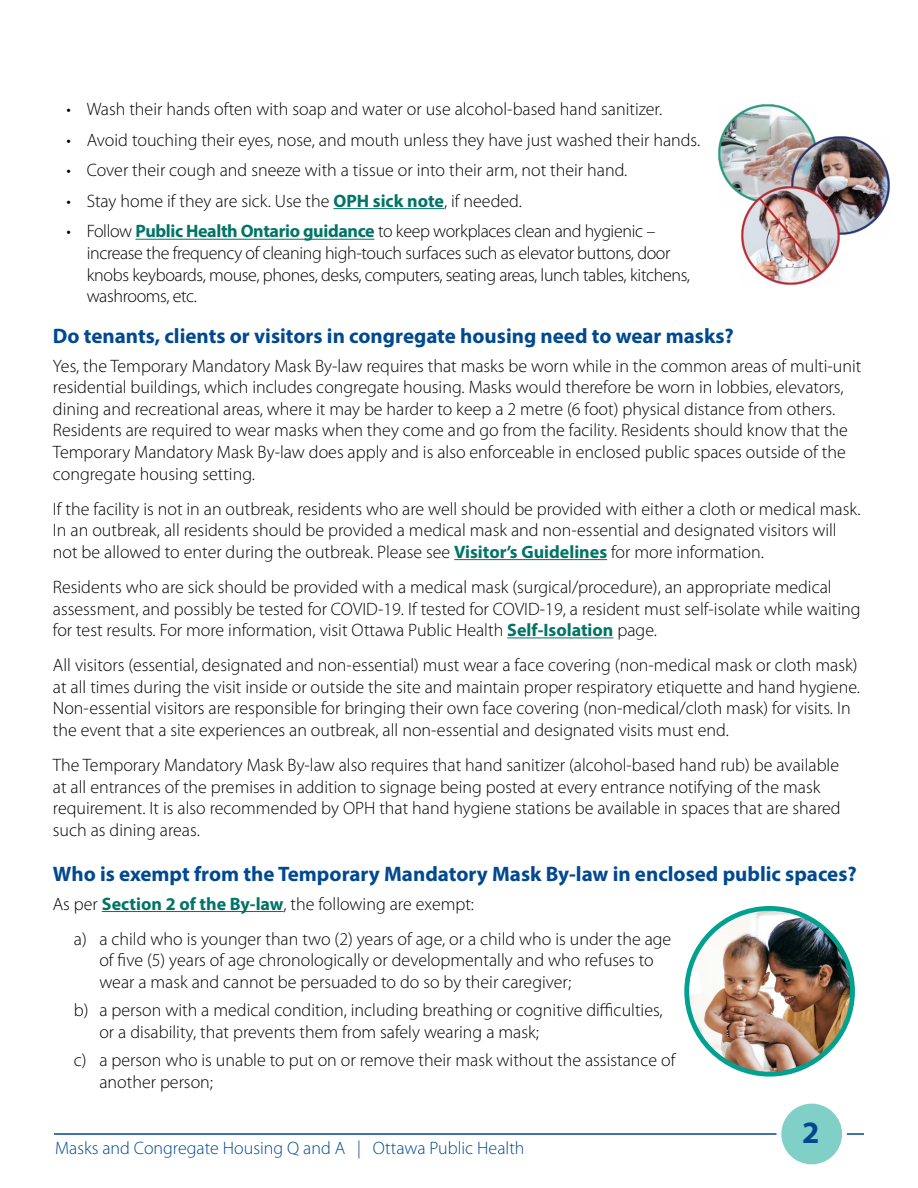
<style>
.page{position:relative;width:918px;height:1188px;background:#fff}
.page>*{position:absolute;margin:0;border:0;box-sizing:border-box;transform-origin:0 0}
.t1{font:700 31.2px "Myriad Pro";color:#004990}
.Sub_Headers__H2{font:700 21px "Myriad Pro";color:#004990}
.Body_Copy__P{font:300 18px/21.6px "Myriad Pro";color:#000}
.Body_Copy__P-2{font:300 18px/21.6px "Myriad Pro";letter-spacing:-.02em;color:#000}
.t2{font:300 18px "Myriad Pro";color:#004990}
.s1{font-weight:700;color:#007465}
</style>
<div class="page">
<hr style="left:54px;top:1133px;width:810px;height:2px;background:#004990">
<div style="left:779px;top:1101px;width:65px;height:66px;background:#80d0c7;border-radius:50%"></div>
<div style="left:777px;top:1099px;width:70px;height:70px;border:5px solid #fff;border-radius:50%"></div>
<hr style="left:333px;top:208px;width:111px;height:1px;background:#007465">
<hr style="left:135px;top:239px;width:239px;height:1px;background:#007465">
<hr style="left:454px;top:559px;width:153px;height:1px;background:#007465">
<hr style="left:507px;top:637px;width:107px;height:1px;background:#007465">
<hr style="left:102px;top:911px;width:182px;height:1px;background:#007465">
<img style="left:718px;top:104px;width:96px;height:92px">
<img style="left:791px;top:136px;width:99px;height:99px">
<img style="left:741px;top:186px;width:100px;height:99px">
<img style="left:687px;top:908px;width:166px;height:166px;border-radius:83px">
<div style="left:684px;top:906px;width:171px;height:171px;border:5px solid #00a18e;border-radius:50%"></div>
<p class="Body_Copy__P" style="left:66px;top:98px;width:597px">• Wash their hands often with soap and water or use alcohol-based hand sanitizer.</p>
<p class="Body_Copy__P" style="left:66px;top:129px;width:635px">• Avoid touching their eyes, nose, and mouth unless they have just washed their hands.</p>
<p class="Body_Copy__P" style="left:66px;top:159px;width:562px">• Cover their cough and sneeze with a tissue or into their arm, not their hand.</p>
<p class="Body_Copy__P" style="left:66px;top:190px;width:457px">• Stay home if they are sick. Use the <span class="s1">OPH sick note</span>, if needed.</p>
<p class="Body_Copy__P-2" style="left:87px;top:220px;width:605px;text-indent:-20px">• Follow <span class="s1">Public Health Ontario guidance</span> to keep workplaces clean and hygienic – increase the frequency of cleaning high-touch surfaces such as elevator buttons, door knobs keyboards, mouse, phones, desks, computers, seating areas, lunch tables, kitchens, washrooms, etc.</p>
<h2 class="Sub_Headers__H2" style="left:53px;top:322px;width:683px">Do tenants, clients or visitors in congregate housing need to wear masks?</h2>
<p class="Body_Copy__P" style="left:53px;top:355px;width:810px">Yes, the Temporary Mandatory Mask By-law requires that masks be worn while in the common areas of multi-unit residential buildings, which includes congregate housing. Masks would therefore be worn in lobbies, elevators, dining and recreational areas, where it may be harder to keep a 2 metre (6 foot) physical distance from others.<br>Residents are required to wear masks when they come and go from the facility. Residents should know that the Temporary Mandatory Mask By-law does apply and is also enforceable in enclosed public spaces outside of the congregate housing setting.</p>
<p class="Body_Copy__P" style="left:53px;top:498px;width:809px">If the facility is not in an outbreak, residents who are well should be provided with either a cloth or medical mask.<br>In an outbreak, all residents should be provided a medical mask and non-essential and designated visitors will not be allowed to enter during the outbreak. Please see <span class="s1">Visitor’s Guidelines</span> for more information.</p>
<p class="Body_Copy__P" style="left:53px;top:576px;width:809px">Residents who are sick should be provided with a medical mask (surgical/procedure), an appropriate medical assessment, and possibly be tested for COVID-19. If tested for COVID-19, a resident must self-isolate while waiting for test results. For more information, visit Ottawa Public Health <span class="s1">Self-Isolation</span> page.</p>
<p class="Body_Copy__P" style="left:53px;top:654px;width:809px">All visitors (essential, designated and non-essential) must wear a face covering (non-medical mask or cloth mask) at all times during the visit inside or outside the site and maintain proper respiratory etiquette and hand hygiene.<br>Non-essential visitors are responsible for bringing their own face covering (non-medical/cloth mask) for visits. In the event that a site experiences an outbreak, all non-essential and designated visits must end.</p>
<p class="Body_Copy__P" style="left:53px;top:754px;width:789px">The Temporary Mandatory Mask By-law also requires that hand sanitizer (alcohol-based hand rub) be available at all entrances of the premises in addition to signage being posted at every entrance notifying of the mask requirement. It is also recommended by OPH that hand hygiene stations be available in spaces that are shared such as dining areas.</p>
<h2 class="Sub_Headers__H2" style="left:53px;top:861px;width:805px">Who is exempt from the Temporary Mandatory Mask By-law in enclosed public spaces?</h2>
<p class="Body_Copy__P" style="left:53px;top:893px;width:423px">As per <span class="s1">Section 2 of the By-law</span>, the following are exempt:</p>
<p class="Body_Copy__P" style="left:99px;top:928px;width:573px;text-indent:-26px">a) a child who is younger than two (2) years of age, or a child who is under the age of five (5) years of age chronologically or developmentally and who refuses to wear a mask and cannot be persuaded to do so by their caregiver;</p>
<p class="Body_Copy__P" style="left:99px;top:999px;width:565px;text-indent:-26px">b) a person with a medical condition, including breathing or cognitive difficulties, or a disability, that prevents them from safely wearing a mask;</p>
<p class="Body_Copy__P" style="left:99px;top:1049px;width:578px;text-indent:-26px">c) a person who is unable to put on or remove their mask without the assistance of another person;</p>
<p class="t2" style="left:55px;top:1137px;width:471px">Masks and Congregate Housing Q and A | Ottawa Public Health</p>
<h1 class="t1" style="left:802px;top:1113px;width:19px">2</h1>
</div>
